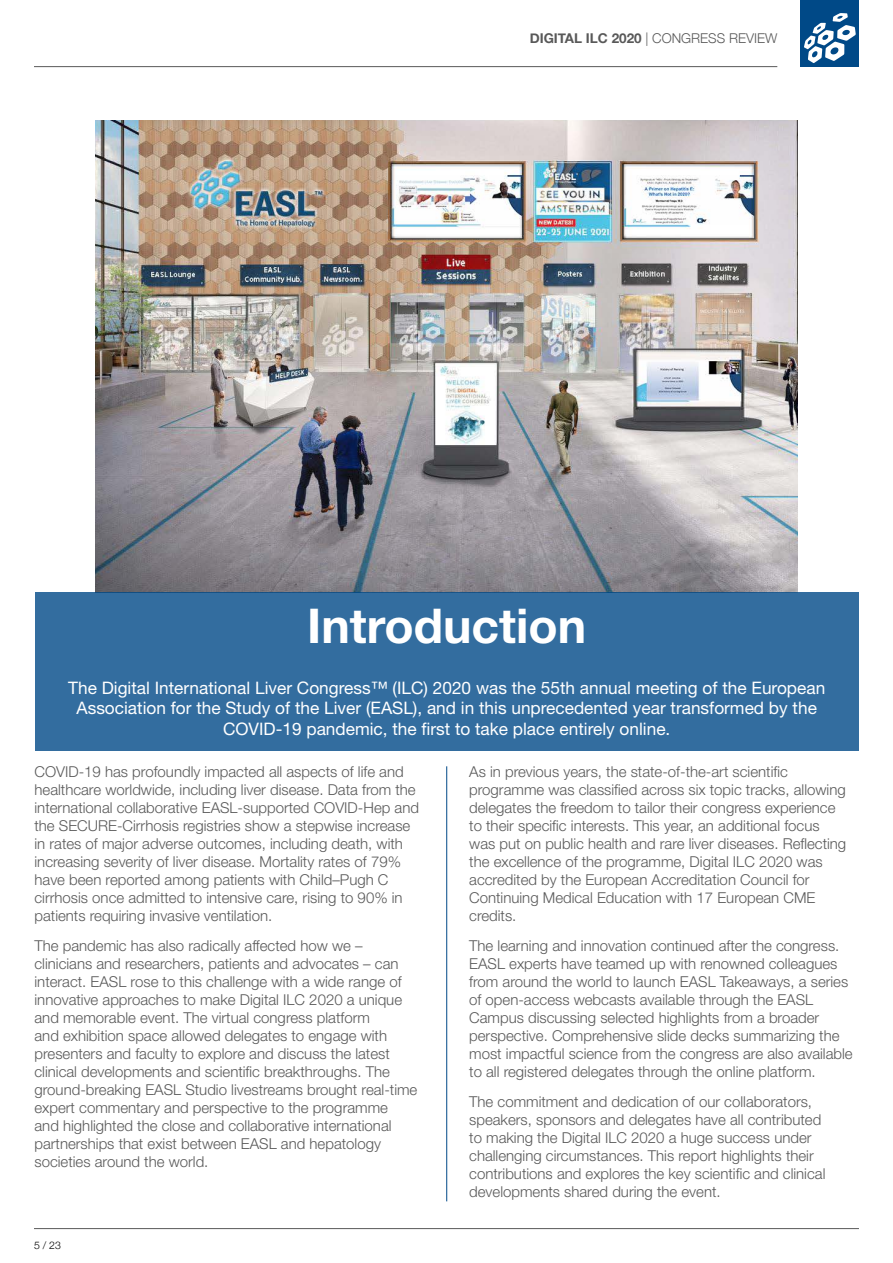
<style>
.page{position:relative;width:893px;height:1263px;background:#fff}
.page>*{position:absolute;margin:0;border:0;box-sizing:border-box;transform-origin:0 0}
.t1{font:700 48px "Helvetica Neue LT Std";color:#fff}
.t2{font:17.25px/20.7px "Helvetica Neue LT Std";color:#fff;text-align:center}
.t3{font:300 15px/18px "Helvetica Neue LT Std";color:#595959}
.t4{font:300 13.5px "Helvetica Neue";color:#595959}
.t5{font:300 10.5px "Helvetica Neue";color:#000}
.s1{font-weight:700}
</style>
<div class="page">
<hr style="left:34px;top:66px;width:743px;height:1px;background:#595959">
<div style="left:801px;top:0;width:58px;height:67px;background:#004987"></div>
<svg style="left:804px;top:13px;width:52px;height:50px"></svg>
<hr style="left:34px;top:1228px;width:825px;height:1px;background:#595959">
<img style="left:95px;top:120px;width:702px;height:472px">
<div style="left:34px;top:592px;width:824px;height:159px;background:#336d9f"></div>
<hr style="left:446px;top:766px;width:1px;height:435px;background:#004987">
<p class="t4" style="left:530px;top:27px;width:249px"><span class="s1">DIGITAL ILC 2020</span> | CONGRESS REVIEW</p>
<h1 class="t1" style="left:307px;top:596px;width:281px">Introduction</h1>
<p class="t2" style="left:68px;top:677px;width:759px">The Digital International Liver Congress™ (ILC) 2020 was the 55th annual meeting of the European<br>Association for the Study of the Liver (EASL), and in this unprecedented year transformed by the<br>COVID-19 pandemic, the first to take place entirely online.</p>
<p class="t3" style="left:34px;top:762px;width:386px">COVID-19 has profoundly impacted all aspects of life and healthcare worldwide, including liver disease. Data from the international collaborative EASL-supported COVID-Hep and the SECURE-Cirrhosis registries show a stepwise increase in rates of major adverse outcomes, including death, with increasing severity of liver disease. Mortality rates of 79% have been reported among patients with Child–Pugh C cirrhosis once admitted to intensive care, rising to 90% in patients requiring invasive ventilation.</p>
<p class="t3" style="left:34px;top:936px;width:384px">The pandemic has also radically affected how we – clinicians and researchers, patients and advocates – can interact. EASL rose to this challenge with a wide range of innovative approaches to make Digital ILC 2020 a unique and memorable event. The virtual congress platform<br>and exhibition space allowed delegates to engage with presenters and faculty to explore and discuss the latest clinical developments and scientific breakthroughs. The ground-breaking EASL Studio livestreams brought real-time expert commentary and perspective to the programme<br>and highlighted the close and collaborative international partnerships that exist between EASL and hepatology societies around the world.</p>
<p class="t3" style="left:469px;top:762px;width:379px">As in previous years, the state-of-the-art scientific programme was classified across six topic tracks, allowing delegates the freedom to tailor their congress experience to their specific interests. This year, an additional focus was put on public health and rare liver diseases. Reflecting the excellence of the programme, Digital ILC 2020 was accredited by the European Accreditation Council for Continuing Medical Education with 17 European CME credits.</p>
<p class="t3" style="left:469px;top:936px;width:385px">The learning and innovation continued after the congress.<br>EASL experts have teamed up with renowned colleagues from around the world to launch EASL Takeaways, a series of open-access webcasts available through the EASL Campus discussing selected highlights from a broader perspective. Comprehensive slide decks summarizing the most impactful science from the congress are also available to all registered delegates through the online platform.</p>
<p class="t3" style="left:469px;top:1092px;width:358px">The commitment and dedication of our collaborators, speakers, sponsors and delegates have all contributed to making the Digital ILC 2020 a huge success under challenging circumstances. This report highlights their contributions and explores the key scientific and clinical developments shared during the event.</p>
<p class="t5" style="left:34px;top:1236px;width:28px">5 / 23</p>
</div>
